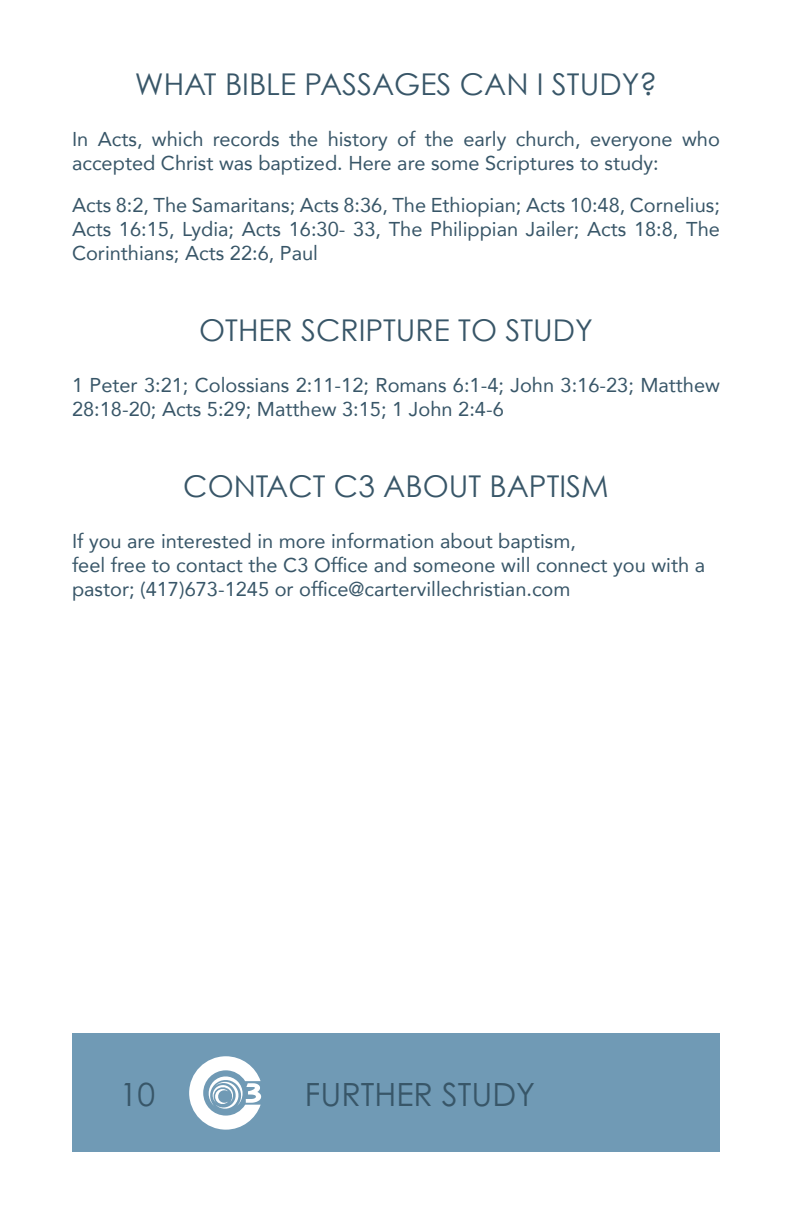
<style>
.page{position:relative;width:792px;height:1224px;background:#fff}
.page>*{position:absolute;margin:0;border:0;box-sizing:border-box;transform-origin:0 0}
.t1{font:32px "Century Gothic Pro";color:#385668}
.t2{font:30px "Century Gothic";color:#385668}
.t3{font:20px/24px "Avenir";color:#385668}
</style>
<div class="page">
<div style="left:72px;top:1034px;width:648px;height:118px;background:#709ab5"></div>
<svg style="left:189px;top:1056px;width:72px;height:74px"></svg>
<h2 class="t2" style="left:135px;top:65px;width:524px">WHAT BIBLE PASSAGES CAN I STUDY?</h2>
<p class="t3" style="left:72px;top:126px;width:649px">In Acts, which records the history of the early church, everyone who accepted Christ was baptized. Here are some Scriptures to study:</p>
<p class="t3" style="left:72px;top:192px;width:649px;text-align:justify">Acts 8:2, The Samaritans; Acts 8:36, The Ethiopian; Acts 10:48, Cornelius; Acts 16:15, Lydia; Acts 16:30- 33, The Philippian Jailer; Acts 18:8, The Corinthians; Acts 22:6, Paul</p>
<h2 class="t2" style="left:199px;top:311px;width:395px">OTHER SCRIPTURE TO STUDY</h2>
<p class="t3" style="left:72px;top:372px;width:650px">1 Peter 3:21; Colossians 2:11-12; Romans 6:1-4; John 3:16-23; Matthew<br>28:18-20; Acts 5:29; Matthew 3:15; 1 John 2:4-6</p>
<h2 class="t2" style="left:183px;top:467px;width:427px">CONTACT C3 ABOUT BAPTISM</h2>
<p class="t3" style="left:72px;top:528px;width:635px">If you are interested in more information about baptism,<br>feel free to contact the C3 Office and someone will connect you with a pastor; (417)673-1245 or office@cartervillechristian.com</p>
<h1 class="t1" style="left:120px;top:1075px;width:37px">10</h1>
<h1 class="t1" style="left:305px;top:1075px;width:232px">FURTHER STUDY</h1>
</div>
